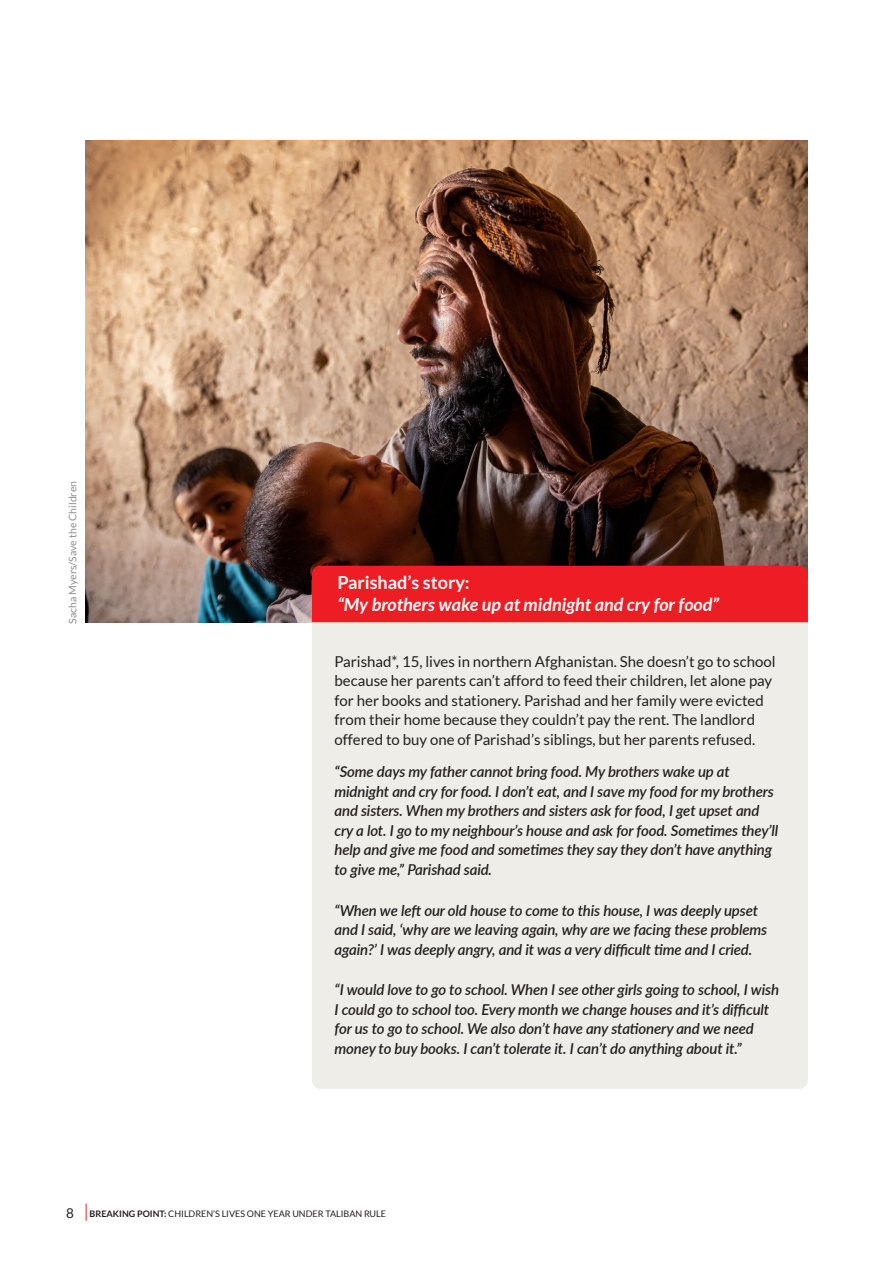
<style>
.page{position:relative;width:893px;height:1263px;background:#fff}
.page>*{position:absolute;margin:0;border:0;box-sizing:border-box;transform-origin:0 0}
.t1{font:italic 700 18px "Lato";color:#fff}
.t2{font:700 18px "Lato";color:#fff}
.t3{font:italic 600 15px/19.5px "Lato";letter-spacing:-.01em;color:#231f20}
.t4{font:15px/19.5px "Lato";color:#231f20}
.t5{font:10.5px "Lato";color:#8e9091}
.t6{font:9px "Lato";color:#231f20}
.s1{font-size:13.5px}
.s2{font-weight:700}
</style>
<div class="page">
<svg style="left:86px;top:1203px;width:1px;height:18px"></svg>
<img style="left:85px;top:140px;width:723px;height:482px">
<div style="left:312px;top:622px;width:496px;height:467px;background:#efede8"></div>
<div style="left:312px;top:566px;width:496px;height:56px;background:#ee1d23"></div>
<p class="t5" style="left:67px;top:624px;width:144px;rotate:-90deg">Sacha Myers/Save the Children</p>
<p class="t2" style="left:337px;top:572px;width:134px">Parishad’s story:</p>
<p class="t1" style="left:337px;top:594px;width:383px">“My brothers wake up at midnight and cry for food”</p>
<p class="t4" style="left:334px;top:652px;width:443px">Parishad*, 15, lives in northern Afghanistan. She doesn’t go to school because her parents can’t afford to feed their children, let alone pay for her books and stationery. Parishad and her family were evicted from their home because they couldn’t pay the rent. The landlord offered to buy one of Parishad’s siblings, but her parents refused.</p>
<p class="t3" style="left:334px;top:761px;width:445px">“Some days my father cannot bring food. My brothers wake up at midnight and cry for food. I don’t eat, and I save my food for my brothers and sisters. When my brothers and sisters ask for food, I get upset and cry a lot. I go to my neighbour’s house and ask for food. Sometimes they’ll help and give me food and sometimes they say they don’t have anything to give me,” Parishad said.</p>
<p class="t3" style="left:334px;top:900px;width:434px">“When we left our old house to come to this house, I was deeply upset and I said, ‘why are we leaving again, why are we facing these problems again?’ I was deeply angry, and it was a very difficult time and I cried.</p>
<p class="t3" style="left:334px;top:979px;width:446px">“I would love to go to school. When I see other girls going to school, I wish I could go to school too. Every month we change houses and it’s difficult for us to go to school. We also don’t have any stationery and we need money to buy books. I can’t tolerate it. I can’t do anything about it.”</p>
<p class="t6" style="left:66px;top:1208px;width:321px"><span class="s1">8</span> <span class="s2">BREAKING POINT:</span> CHILDREN’S LIVES ONE YEAR UNDER TALIBAN RULE</p>
</div>
